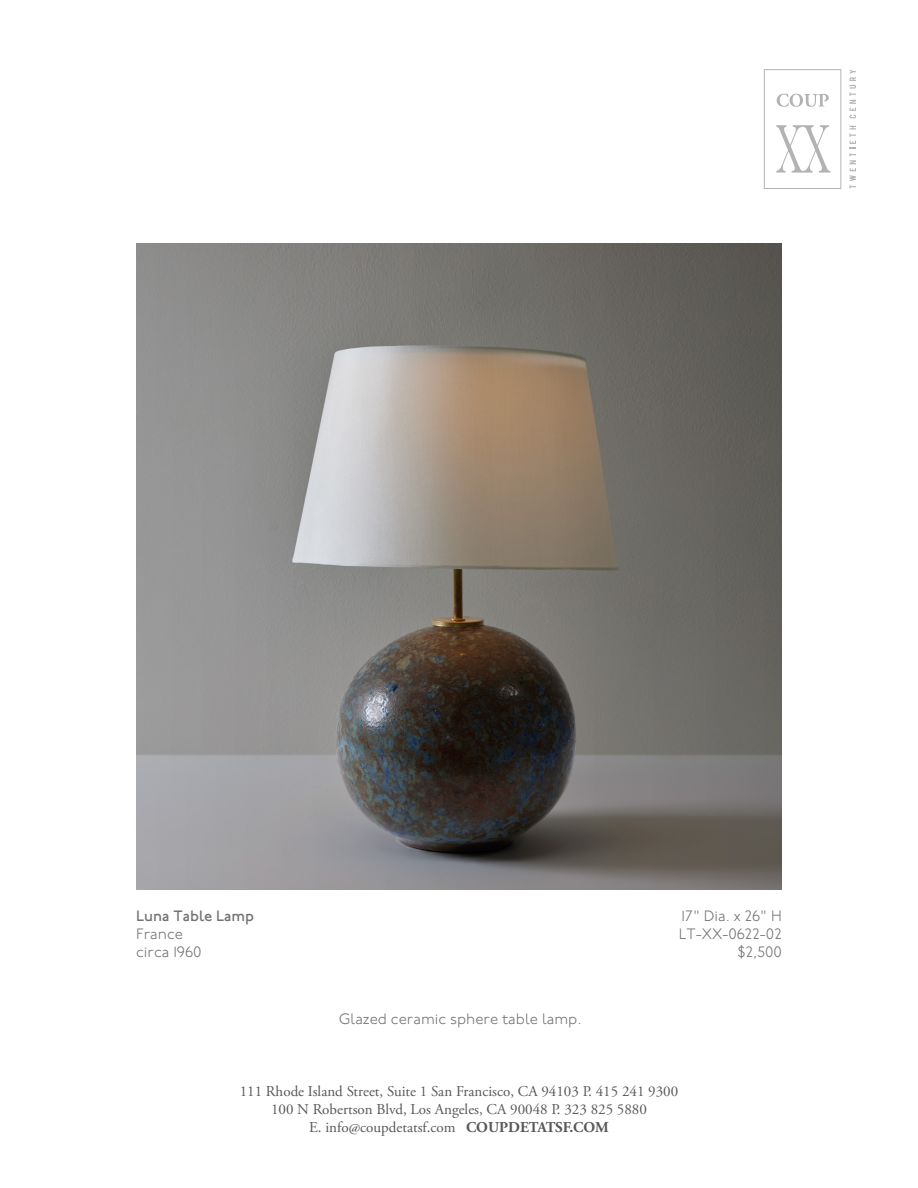
<style>
.page{position:relative;width:918px;height:1188px;background:#fff}
.page>*{position:absolute;margin:0;border:0;box-sizing:border-box;transform-origin:0 0}
.t1{font:15px/18px "Adobe Garamond Pro";color:#57585a;text-align:center}
.t2{font:300 15px/18px "P22 Underground";color:#717273}
.t3{font:500 15px "P22 Underground";color:#717273}
.s1{font-weight:700}
</style>
<div class="page">
<svg style="left:850px;top:126px;width:6px;height:62px"></svg>
<svg style="left:850px;top:70px;width:6px;height:48px"></svg>
<svg style="left:764px;top:69px;width:77px;height:120px"></svg>
<img style="left:136px;top:244px;width:646px;height:646px">
<p class="t3" style="left:136px;top:908px;width:120px">Luna Table Lamp</p>
<p class="t2" style="left:136px;top:926px;width:67px">France circa 1960</p>
<p class="t2" style="left:339px;top:1011px;width:244px">Glazed ceramic sphere table lamp.</p>
<p class="t2" style="left:679px;top:908px;width:105px;text-align:right">17" Dia. x 26" H<br>LT-XX-0622-02 $2,500</p>
<p class="t1" style="left:240px;top:1083px;width:440px">111 Rhode Island Street, Suite 1 San Francisco, CA 94103 P. 415 241 9300<br>100 N Robertson Blvd, Los Angeles, CA 90048 P. 323 825 5880<br>E. info@coupdetatsf.com <span class="s1">COUPDETATSF.COM</span></p>
</div>
